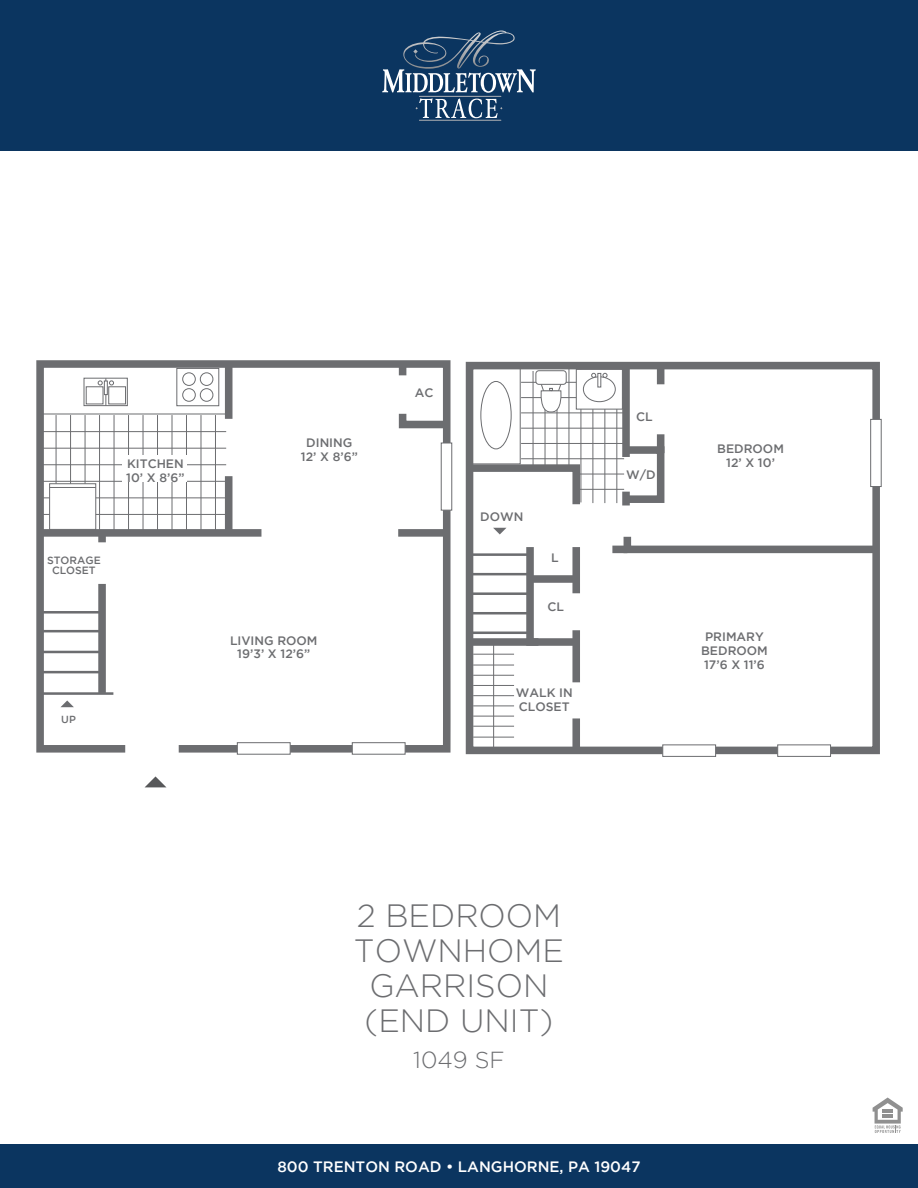
<style>
.page{position:relative;width:918px;height:1188px;background:#fff}
.page>*{position:absolute;margin:0;border:0;box-sizing:border-box;transform-origin:0 0}
.t1{font:300 32.1px/35.2px "Gotham";color:#6c6d70;text-align:center}
.t2{font:300 23.1px "Gotham";color:#6c6d70}
.t3{font:500 15px "Gotham";color:#fff}
.t4{font:500 12.15px/13.8px "Gotham";color:#6c6d70;text-align:center}
.t5{font:500 10.5px/10.8px "Gotham";color:#6c6d70;text-align:center}
.t6{font:500 10.2px "Gotham";color:#6c6d70}
</style>
<div class="page">
<hr style="left:617px;top:376px;width:1px;height:127px;background:#6c6d70">
<hr style="left:605px;top:376px;width:1px;height:127px;background:#6c6d70">
<hr style="left:593px;top:376px;width:1px;height:127px;background:#6c6d70">
<hr style="left:581px;top:364px;width:1px;height:138px;background:#6c6d70">
<hr style="left:569px;top:366px;width:1px;height:104px;background:#6c6d70">
<hr style="left:557px;top:372px;width:1px;height:96px;background:#6c6d70">
<hr style="left:545px;top:371px;width:1px;height:98px;background:#6c6d70">
<hr style="left:533px;top:371px;width:1px;height:97px;background:#6c6d70">
<hr style="left:576px;top:489px;width:48px;height:1px;background:#6c6d70">
<hr style="left:573px;top:474px;width:51px;height:1px;background:#6c6d70">
<hr style="left:521px;top:458px;width:103px;height:1px;background:#6c6d70">
<hr style="left:521px;top:443px;width:103px;height:1px;background:#6c6d70">
<hr style="left:521px;top:428px;width:102px;height:1px;background:#6c6d70">
<hr style="left:521px;top:413px;width:102px;height:1px;background:#6c6d70">
<hr style="left:521px;top:397px;width:102px;height:1px;background:#6c6d70">
<hr style="left:521px;top:382px;width:102px;height:1px;background:#6c6d70">
<div style="left:471px;top:366px;width:50px;height:98px;background:#fff;border:1px solid #6c6d70"></div>
<div style="left:480px;top:381px;width:32px;height:68px;border:1px solid #6c6d70;border-radius:50%"></div>
<div style="left:536px;top:371px;width:30px;height:13px;background:#fff;border-radius:3px"></div>
<div style="left:535px;top:370px;width:32px;height:15px;border:1px solid #6c6d70;border-radius:3px"></div>
<svg style="left:538px;top:383px;width:25px;height:30px"></svg>
<div style="left:576px;top:369px;width:47px;height:41px;background:#fff;border:1px solid #6c6d70"></div>
<div style="left:583px;top:376px;width:33px;height:26px;border:1px solid #6c6d70;border-radius:50%"></div>
<svg style="left:591px;top:373px;width:5px;height:5px"></svg>
<svg style="left:603px;top:373px;width:5px;height:5px"></svg>
<svg style="left:597px;top:373px;width:4px;height:14px"></svg>
<div style="left:466px;top:362px;width:414px;height:392px;border:8px solid #6c6d70"></div>
<div style="left:871px;top:419px;width:10px;height:68px;background:#fff"></div>
<div style="left:572px;top:718px;width:8px;height:31px;background:#6c6d70"></div>
<div style="left:572px;top:630px;width:8px;height:52px;background:#6c6d70"></div>
<svg style="left:522px;top:547px;width:58px;height:103px"></svg>
<div style="left:530px;top:575px;width:47px;height:8px;background:#6c6d70"></div>
<svg style="left:465px;top:461px;width:119px;height:51px"></svg>
<hr style="left:493px;top:643px;width:1px;height:106px;background:#6c6d70">
<hr style="left:473px;top:665px;width:41px;height:1px;background:#6c6d70">
<hr style="left:473px;top:675px;width:41px;height:1px;background:#6c6d70">
<hr style="left:473px;top:685px;width:41px;height:1px;background:#6c6d70">
<hr style="left:473px;top:695px;width:41px;height:1px;background:#6c6d70">
<hr style="left:473px;top:705px;width:41px;height:1px;background:#6c6d70">
<hr style="left:473px;top:654px;width:41px;height:1px;background:#6c6d70">
<hr style="left:473px;top:716px;width:41px;height:1px;background:#6c6d70">
<hr style="left:473px;top:726px;width:41px;height:1px;background:#6c6d70">
<hr style="left:473px;top:737px;width:41px;height:1px;background:#6c6d70">
<div style="left:470px;top:638px;width:68px;height:8px;background:#6c6d70"></div>
<svg style="left:620px;top:529px;width:260px;height:28px"></svg>
<div style="left:622px;top:364px;width:8px;height:93px;background:#6c6d70"></div>
<svg style="left:617px;top:442px;width:48px;height:64px"></svg>
<div style="left:657px;top:362px;width:7px;height:22px;background:#6c6d70"></div>
<div style="left:657px;top:434px;width:7px;height:19px;background:#6c6d70"></div>
<hr style="left:470px;top:553px;width:60px;height:3px;background:#6c6d70">
<hr style="left:470px;top:573px;width:60px;height:2px;background:#6c6d70">
<hr style="left:470px;top:592px;width:60px;height:3px;background:#6c6d70">
<hr style="left:470px;top:612px;width:60px;height:3px;background:#6c6d70">
<hr style="left:470px;top:632px;width:60px;height:2px;background:#6c6d70">
<svg style="left:493px;top:528px;width:13px;height:6px"></svg>
<div style="left:612px;top:546px;width:15px;height:7px;background:#6c6d70"></div>
<svg style="left:36px;top:360px;width:417px;height:395px"></svg>
<div style="left:441px;top:443px;width:11px;height:67px;background:#fff;border:1px solid #6c6d70"></div>
<div style="left:42px;top:529px;width:219px;height:8px;background:#6c6d70"></div>
<div style="left:398px;top:529px;width:49px;height:8px;background:#6c6d70"></div>
<div style="left:176px;top:368px;width:43px;height:38px;border:1px solid #6c6d70"></div>
<div style="left:182px;top:372px;width:14px;height:14px;border:1px solid #6c6d70;border-radius:50%"></div>
<div style="left:182px;top:388px;width:14px;height:14px;border:1px solid #6c6d70;border-radius:50%"></div>
<div style="left:200px;top:372px;width:13px;height:14px;border:1px solid #6c6d70;border-radius:50%"></div>
<div style="left:200px;top:388px;width:13px;height:14px;border:1px solid #6c6d70;border-radius:50%"></div>
<hr style="left:43px;top:414px;width:184px;height:1px;background:#6c6d70">
<div style="left:84px;top:378px;width:44px;height:28px;border:1px solid #6c6d70"></div>
<svg style="left:98px;top:378px;width:16px;height:28px"></svg>
<svg style="left:104px;top:381px;width:4px;height:14px"></svg>
<div style="left:86px;top:386px;width:17px;height:18px;border:1px solid #6c6d70"></div>
<div style="left:108px;top:386px;width:18px;height:18px;border:1px solid #6c6d70"></div>
<div style="left:225px;top:363px;width:7px;height:56px;background:#6c6d70"></div>
<div style="left:225px;top:476px;width:7px;height:56px;background:#6c6d70"></div>
<div style="left:98px;top:531px;width:8px;height:11px;background:#6c6d70"></div>
<div style="left:98px;top:584px;width:8px;height:109px;background:#6c6d70"></div>
<hr style="left:43px;top:611px;width:58px;height:3px;background:#6c6d70">
<hr style="left:41px;top:630px;width:60px;height:2px;background:#6c6d70">
<hr style="left:43px;top:651px;width:58px;height:2px;background:#6c6d70">
<hr style="left:43px;top:671px;width:58px;height:2px;background:#6c6d70">
<hr style="left:43px;top:692px;width:70px;height:3px;background:#6c6d70">
<svg style="left:395px;top:406px;width:57px;height:26px"></svg>
<div style="left:399px;top:362px;width:7px;height:13px;background:#6c6d70"></div>
<hr style="left:215px;top:415px;width:1px;height:116px;background:#6c6d70">
<hr style="left:201px;top:415px;width:1px;height:116px;background:#6c6d70">
<hr style="left:186px;top:415px;width:1px;height:116px;background:#6c6d70">
<hr style="left:172px;top:415px;width:1px;height:116px;background:#6c6d70">
<hr style="left:157px;top:415px;width:1px;height:116px;background:#6c6d70">
<hr style="left:143px;top:415px;width:1px;height:116px;background:#6c6d70">
<hr style="left:128px;top:415px;width:1px;height:116px;background:#6c6d70">
<hr style="left:114px;top:415px;width:1px;height:116px;background:#6c6d70">
<hr style="left:99px;top:415px;width:1px;height:116px;background:#6c6d70">
<hr style="left:85px;top:415px;width:1px;height:116px;background:#6c6d70">
<hr style="left:70px;top:415px;width:1px;height:116px;background:#6c6d70">
<hr style="left:56px;top:415px;width:1px;height:116px;background:#6c6d70">
<hr style="left:42px;top:514px;width:188px;height:1px;background:#6c6d70">
<hr style="left:42px;top:498px;width:188px;height:1px;background:#6c6d70">
<hr style="left:42px;top:481px;width:188px;height:1px;background:#6c6d70">
<hr style="left:42px;top:464px;width:184px;height:1px;background:#6c6d70">
<hr style="left:42px;top:448px;width:184px;height:1px;background:#6c6d70">
<hr style="left:42px;top:431px;width:184px;height:1px;background:#6c6d70">
<div style="left:123px;top:456px;width:64px;height:26px;background:#fff"></div>
<div style="left:49px;top:483px;width:47px;height:47px;background:#fff;border:1px solid #6c6d70"></div>
<hr style="left:50px;top:487px;width:46px;height:1px;background:#6c6d70">
<svg style="left:60px;top:700px;width:14px;height:7px"></svg>
<svg style="left:873px;top:1098px;width:30px;height:35px"></svg>
<div style="left:0;top:0;width:918px;height:151px;background:#0b3560"></div>
<svg style="left:382px;top:31px;width:154px;height:87px"></svg>
<hr style="left:419px;top:96px;width:82px;height:1px;background:#979fa9">
<hr style="left:419px;top:120px;width:82px;height:1px;background:#85919e">
<div style="left:0;top:1145px;width:918px;height:43px;background:#0b3560"></div>
<div style="left:237px;top:743px;width:53px;height:11px;background:#fff"></div>
<div style="left:352px;top:743px;width:53px;height:11px;background:#fff"></div>
<div style="left:663px;top:745px;width:53px;height:12px;background:#fff;border:1px solid #6c6d70"></div>
<div style="left:778px;top:745px;width:53px;height:12px;background:#fff;border:1px solid #6c6d70"></div>
<svg style="left:145px;top:776px;width:21px;height:11px"></svg>
<p class="t4" style="left:126px;top:456px;width:60px;text-align:left">KITCHEN<br>10’ X 8’6”</p>
<p class="t5" style="left:47px;top:554px;width:55px">STORAGE<br>CLOSET</p>
<p class="t6" style="left:61px;top:714px;width:16px">UP</p>
<p class="t4" style="left:301px;top:435px;width:58px">DINING<br>12’ X 8’6”</p>
<p class="t4" style="left:230px;top:633px;width:89px">LIVING ROOM<br>19’3’ X 12’6”</p>
<p class="t4" style="left:415px;top:386px;width:20px">AC</p>
<p class="t4" style="left:480px;top:510px;width:45px">DOWN</p>
<p class="t4" style="left:551px;top:550px;width:9px">L</p>
<p class="t4" style="left:547px;top:600px;width:18px">CL</p>
<p class="t4" style="left:516px;top:686px;width:58px;text-align:left">WALK IN<br>CLOSET</p>
<p class="t4" style="left:636px;top:409px;width:18px">CL</p>
<p class="t4" style="left:626px;top:468px;width:31px">W/D</p>
<p class="t4" style="left:717px;top:442px;width:68px">BEDROOM<br>12’ X 10’</p>
<p class="t4" style="left:701px;top:629px;width:68px">PRIMARY<br>BEDROOM<br>17’6 X 11’6</p>
<h1 class="t1" style="left:354px;top:897px;width:212px">2 BEDROOM<br>TOWNHOME<br>GARRISON (END UNIT)</h1>
<h2 class="t2" style="left:413px;top:1047px;width:93px">1049 SF</h2>
<p class="t3" style="left:277px;top:1158px;width:365px">800 TRENTON ROAD • LANGHORNE, PA 19047</p>
</div>
